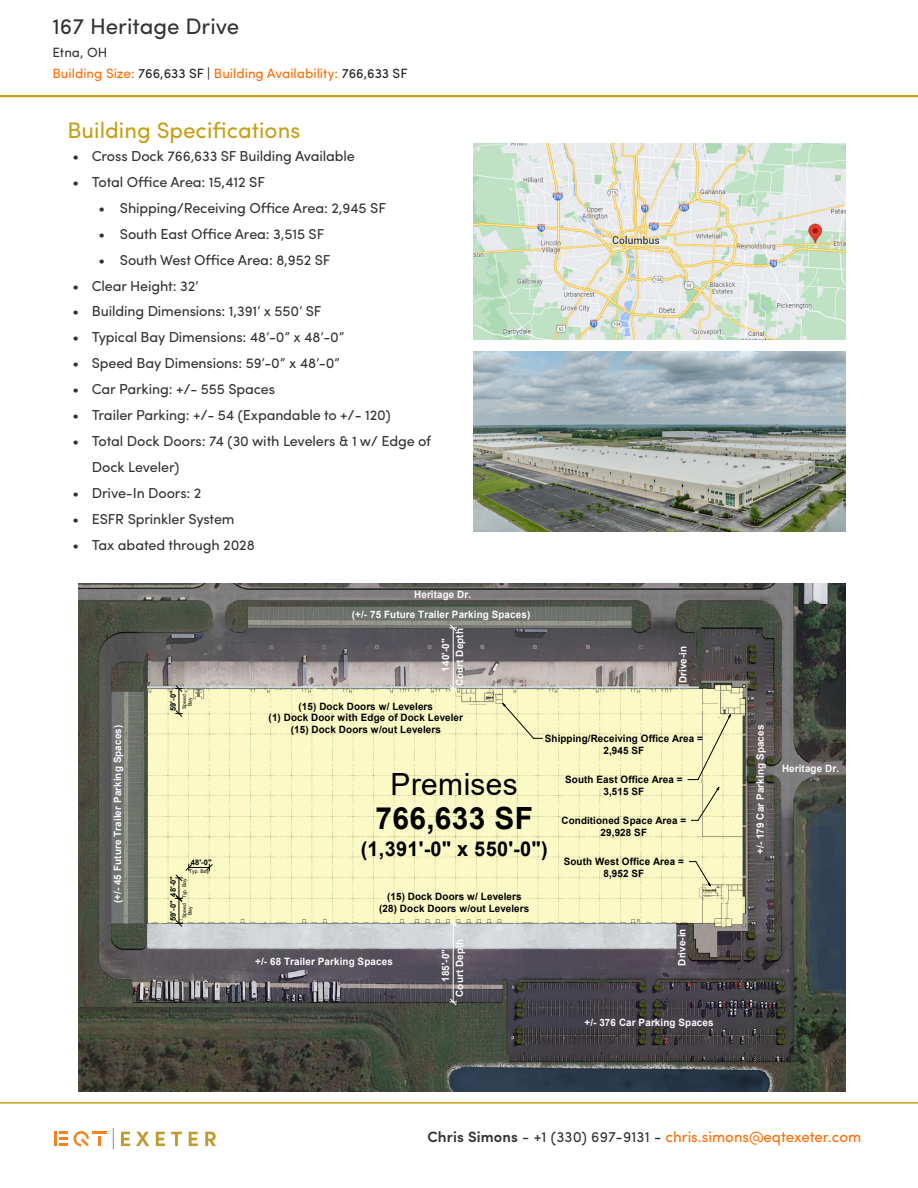
<style>
.page{position:relative;width:918px;height:1188px;background:#fff}
.page>*{position:absolute;margin:0;border:0;box-sizing:border-box;transform-origin:0 0}
.t1{font:700 30.6px/34.2px "Arial";letter-spacing:.015em;color:#000;text-align:center}
.t2{font:22.5px "Sofia Pro";color:#c7a018}
.t3{font:22.35px "Sofia Pro";color:#333}
.t4{font:700 20.4px "Arial";letter-spacing:.015em;color:#000}
.t5{font:15px "Sofia Pro";color:#ff6b00}
.t6{font:14.4px/26px "Sofia Pro";letter-spacing:-.01em;color:#333}
.t7{font:13.5px "Sofia Pro";color:#ff6b00}
.t8{font:13.5px "Sofia Pro";color:#323332}
.t9{font:700 10.05px/11.7px "Arial";letter-spacing:.015em;color:#000;text-align:center}
.t10{font:700 10.05px/14.1px "Arial";letter-spacing:.015em;color:#fbfbfb;text-align:center}
.t11{font:700 7.65px "Arial";letter-spacing:.015em;color:#000}
.t12{font:5.1px/5.7px "Arial";letter-spacing:.01em;color:#000;text-align:center}
.s1{color:#231f20}
.s2{font-weight:400}
.s3{font-weight:600;color:#333}
.s4{color:#333}
.s5{color:#1e242b}
</style>
<div class="page">
<hr style="left:93px;top:1131px;width:14px;height:3px;background:#f58220">
<svg style="left:59px;top:1131px;width:9px;height:15px"></svg>
<hr style="left:54px;top:1131px;width:3px;height:15px;background:#f58220">
<svg style="left:98px;top:1137px;width:3px;height:9px"></svg>
<svg style="left:74px;top:1131px;width:15px;height:15px"></svg>
<svg style="left:113px;top:1128px;width:1px;height:21px"></svg>
<svg style="left:121px;top:1132px;width:9px;height:14px"></svg>
<svg style="left:136px;top:1132px;width:13px;height:14px"></svg>
<svg style="left:156px;top:1132px;width:9px;height:14px"></svg>
<svg style="left:171px;top:1132px;width:11px;height:14px"></svg>
<svg style="left:189px;top:1132px;width:9px;height:14px"></svg>
<svg style="left:205px;top:1132px;width:11px;height:14px"></svg>
<hr style="left:0;top:95px;width:918px;height:2px;background:#c7a018">
<hr style="left:0;top:1102px;width:918px;height:2px;background:#c7a018">
<img style="left:474px;top:143px;width:372px;height:196px">
<img style="left:474px;top:351px;width:372px;height:181px">
<img style="left:78px;top:584px;width:768px;height:507px">
<hr style="left:453px;top:923px;width:1px;height:79px;background:#fff">
<svg style="left:450px;top:999px;width:7px;height:6px"></svg>
<svg style="left:450px;top:920px;width:7px;height:7px"></svg>
<svg style="left:176px;top:864px;width:37px;height:63px;background:#e6e5b8"></svg>
<svg style="left:176px;top:685px;width:6px;height:32px"></svg>
<hr style="left:453px;top:628px;width:1px;height:60px;background:#fff">
<svg style="left:450px;top:685px;width:7px;height:7px"></svg>
<svg style="left:450px;top:625px;width:7px;height:6px"></svg>
<svg style="left:688px;top:715px;width:43px;height:65px;background:#f0eebd"></svg>
<svg style="left:689px;top:861px;width:21px;height:25px"></svg>
<svg style="left:692px;top:787px;width:27px;height:34px"></svg>
<svg style="left:503px;top:703px;width:39px;height:36px"></svg>
<p class="t3" style="left:52px;top:10px;width:188px">167 Heritage Drive</p>
<p class="t8" style="left:52px;top:42px;width:57px">Etna, OH</p>
<p class="t7" style="left:52px;top:64px;width:356px">Building Size: <span class="s1">766,633 SF |</span> Building Availability: <span class="s1">766,633 SF</span></p>
<p class="t2" style="left:68px;top:113px;width:234px">Building Specifications</p>
<p class="t6" style="left:72px;top:142px;width:284px">• Cross Dock 766,633 SF Building Available</p>
<p class="t6" style="left:72px;top:168px;width:194px">• Total Office Area: 15,412 SF</p>
<p class="t6" style="left:98px;top:194px;width:289px">• Shipping/Receiving Office Area: 2,945 SF</p>
<p class="t6" style="left:98px;top:220px;width:227px">• South East Office Area: 3,515 SF</p>
<p class="t6" style="left:98px;top:246px;width:234px">• South West Office Area: 8,952 SF</p>
<p class="t6" style="left:72px;top:272px;width:128px">• Clear Height: 32’</p>
<p class="t6" style="left:72px;top:297px;width:251px">• Building Dimensions: 1,391’ x 550’ SF</p>
<p class="t6" style="left:72px;top:323px;width:274px">• Typical Bay Dimensions: 48’-0” x 48’-0”</p>
<p class="t6" style="left:72px;top:349px;width:269px">• Speed Bay Dimensions: 59’-0” x 48’-0”</p>
<p class="t6" style="left:72px;top:375px;width:204px">• Car Parking: +/- 555 Spaces</p>
<p class="t6" style="left:72px;top:401px;width:320px">• Trailer Parking: +/- 54 (Expandable to +/- 120)</p>
<p class="t6" style="left:92px;top:427px;width:341px;text-indent:-19px">• Total Dock Doors: 74 (30 with Levelers &amp; 1 w/ Edge of<br>Dock Leveler)</p>
<p class="t6" style="left:72px;top:479px;width:131px">• Drive-In Doors: 2</p>
<p class="t6" style="left:72px;top:505px;width:164px">• ESFR Sprinkler System</p>
<p class="t6" style="left:72px;top:531px;width:184px">• Tax abated through 2028</p>
<p class="t10" style="left:414px;top:587px;width:59px">Heritage Dr.</p>
<p class="t10" style="left:111px;top:903px;width:180px;rotate:-90deg">(+/- 45 Future Trailer Parking Spaces)</p>
<p class="t11" style="left:168px;top:711px;width:22px;rotate:-90deg">59'-0"</p>
<p class="t12" style="left:181px;top:709px;width:16px;rotate:-90deg">Speed<br>Bay</p>
<p class="t11" style="left:191px;top:856px;width:22px">48'-0"</p>
<p class="t12" style="left:189px;top:869px;width:22px">Typ. Bay</p>
<p class="t11" style="left:168px;top:897px;width:22px;rotate:-90deg">48'-0"</p>
<p class="t12" style="left:181px;top:898px;width:21px;rotate:-90deg">Typ. Bay</p>
<p class="t12" style="left:181px;top:918px;width:16px;rotate:-90deg">Speed<br>Bay</p>
<p class="t11" style="left:168px;top:921px;width:22px;rotate:-90deg">59'-0"</p>
<p class="t10" style="left:352px;top:607px;width:180px">(+/- 75 Future Trailer Parking Spaces)</p>
<p class="t10" style="left:439px;top:686px;width:60px;rotate:-90deg">140'-0"<br>Court Depth</p>
<p class="t9" style="left:269px;top:700px;width:196px">(15) Dock Doors w/ Levelers<br>(1) Dock Door with Edge of Dock Leveler (15) Dock Doors w/out Levelers</p>
<p class="t1" style="left:375px;top:768px;width:159px"><span class="s2">Premises<br></span>766,633 SF</p>
<p class="t10" style="left:676px;top:683px;width:39px;rotate:-90deg">Drive-in</p>
<p class="t9" style="left:545px;top:733px;width:160px">Shipping/Receiving Office Area =<br>2,945 SF</p>
<p class="t9" style="left:565px;top:774px;width:119px">South East Office Area =<br>3,515 SF</p>
<p class="t9" style="left:561px;top:815px;width:126px">Conditioned Space Area =<br>29,928 SF</p>
<p class="t4" style="left:361px;top:834px;width:189px">(1,391'-0" x 550'-0")</p>
<p class="t9" style="left:379px;top:891px;width:152px">(15) Dock Doors w/ Levelers (28) Dock Doors w/out Levelers</p>
<p class="t10" style="left:255px;top:954px;width:139px">+/- 68 Trailer Parking Spaces</p>
<p class="t10" style="left:453px;top:997px;width:60px;rotate:-90deg">Court Depth</p>
<p class="t10" style="left:439px;top:982px;width:34px;rotate:-90deg">185'-0"</p>
<p class="t9" style="left:564px;top:856px;width:122px">South West Office Area =<br>8,952 SF</p>
<p class="t10" style="left:675px;top:966px;width:39px;rotate:-90deg">Drive-in</p>
<p class="t10" style="left:585px;top:1016px;width:131px">+/- 376 Car Parking Spaces</p>
<p class="t10" style="left:753px;top:854px;width:131px;rotate:-90deg">+/- 179 Car Parking Spaces</p>
<p class="t10" style="left:782px;top:762px;width:59px">Heritage Dr.</p>
<p class="t5" style="left:427px;top:1125px;width:435px"><span class="s3">Chris Simons</span> <span class="s4">- +1 (330) 697-9131</span> <span class="s5">-</span> chris.simons@eqtexeter.com</p>
</div>
